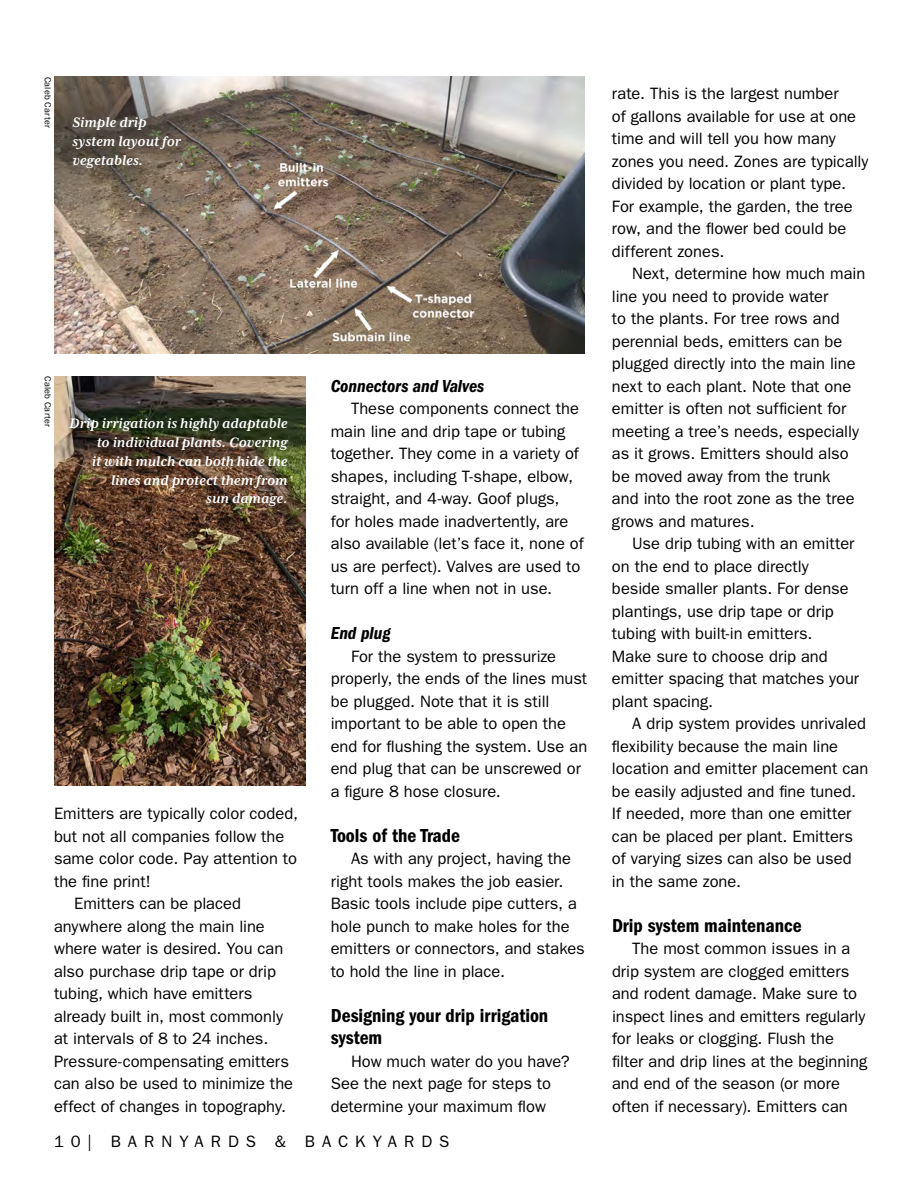
<style>
.page{position:relative;width:918px;height:1188px;background:#fff}
.page>*{position:absolute;margin:0;border:0;box-sizing:border-box;transform-origin:0 0}
.t1{font:19.5px/22.5px "ITC Franklin Gothic Std Dm Cd";color:#000}
.sectionhead4{font:18px "ITC Franklin Gothic Std Dm Cd It";color:#000}
.text{font:16.5px/22.5px "ITC Franklin Gothic Std";color:#000}
.text-2{font:16.5px "ITC Franklin Gothic Std";letter-spacing:.42em;color:#000}
.caption_no_baseline{font:italic 700 15.75px/18.9px "Mrs Eaves XL Serif OT";letter-spacing:.005em;color:#fff;text-align:right}
.caption_white{font:italic 700 15.75px/18.9px "Mrs Eaves XL Serif OT";letter-spacing:.005em;color:#fff}
.photo_credit{font:9px "ITC Franklin Gothic Std";letter-spacing:.02em;color:#000}
</style>
<div class="page">
<img style="left:54px;top:376px;width:252px;height:410px">
<img style="left:54px;top:76px;width:531px;height:277px">
<p class="photo_credit" style="left:53px;top:76px;width:53px;rotate:90deg">Caleb Carter</p>
<p class="caption_white" style="left:72px;top:113px;width:110px">Simple drip system layout for vegetables.</p>
<p class="photo_credit" style="left:53px;top:376px;width:53px;rotate:90deg">Caleb Carter</p>
<p class="caption_no_baseline" style="left:69px;top:414px;width:220px">Drip irrigation is highly adaptable to individual plants. Covering<br>it with mulch can both hide the lines and protect them from<br>sun damage.</p>
<p class="text" style="left:54px;top:802px;width:246px">Emitters are typically color coded, but not all companies follow the same color code. Pay attention to the fine print!</p>
<p class="text" style="left:54px;top:892px;width:241px;text-indent:20px">Emitters can be placed anywhere along the main line where water is desired. You can also purchase drip tape or drip tubing, which have emitters already built in, most commonly at intervals of 8 to 24 inches.<br>Pressure-compensating emitters can also be used to minimize the effect of changes in topography.</p>
<p class="sectionhead4" style="left:331px;top:375px;width:155px">Connectors and Valves</p>
<p class="text" style="left:331px;top:397px;width:255px;text-indent:20px">These components connect the main line and drip tape or tubing together. They come in a variety of shapes, including T-shape, elbow, straight, and 4-way. Goof plugs,<br>for holes made inadvertently, are also available (let’s face it, none of us are perfect). Valves are used to turn off a line when not in use.</p>
<p class="sectionhead4" style="left:331px;top:623px;width:62px">End plug</p>
<p class="text" style="left:331px;top:645px;width:258px;text-indent:20px">For the system to pressurize properly, the ends of the lines must be plugged. Note that it is still important to be able to open the end for flushing the system. Use an end plug that can be unscrewed or a figure 8 hose closure.</p>
<h2 class="t1" style="left:331px;top:824px;width:131px">Tools of the Trade</h2>
<p class="text" style="left:331px;top:847px;width:256px;text-indent:20px">As with any project, having the right tools makes the job easier.<br>Basic tools include pipe cutters, a hole punch to make holes for the emitters or connectors, and stakes to hold the line in place.</p>
<h2 class="t1" style="left:331px;top:1004px;width:219px">Designing your drip irrigation system</h2>
<p class="text" style="left:331px;top:1050px;width:240px;text-indent:20px">How much water do you have?<br>See the next page for steps to determine your maximum flow</p>
<p class="text-2" style="left:54px;top:1132px;width:397px">10| BARNYARDS &amp; BACKYARDS</p>
<p class="text" style="left:612px;top:82px;width:258px">rate. This is the largest number<br>of gallons available for use at one time and will tell you how many zones you need. Zones are typically divided by location or plant type.<br>For example, the garden, the tree row, and the flower bed could be different zones.</p>
<p class="text" style="left:612px;top:262px;width:255px;text-indent:20px">Next, determine how much main line you need to provide water<br>to the plants. For tree rows and perennial beds, emitters can be plugged directly into the main line next to each plant. Note that one emitter is often not sufficient for meeting a tree’s needs, especially as it grows. Emitters should also be moved away from the trunk<br>and into the root zone as the tree grows and matures.</p>
<p class="text" style="left:612px;top:532px;width:249px;text-indent:20px">Use drip tubing with an emitter on the end to place directly beside smaller plants. For dense plantings, use drip tape or drip tubing with built-in emitters.<br>Make sure to choose drip and emitter spacing that matches your plant spacing.</p>
<p class="text" style="left:612px;top:712px;width:258px;text-indent:20px">A drip system provides unrivaled flexibility because the main line location and emitter placement can be easily adjusted and fine tuned.<br>If needed, more than one emitter can be placed per plant. Emitters of varying sizes can also be used in the same zone.</p>
<h2 class="t1" style="left:612px;top:914px;width:191px">Drip system maintenance</h2>
<p class="text" style="left:612px;top:937px;width:257px;text-indent:20px">The most common issues in a drip system are clogged emitters and rodent damage. Make sure to inspect lines and emitters regularly for leaks or clogging. Flush the filter and drip lines at the beginning and end of the season (or more often if necessary). Emitters can</p>
</div>
